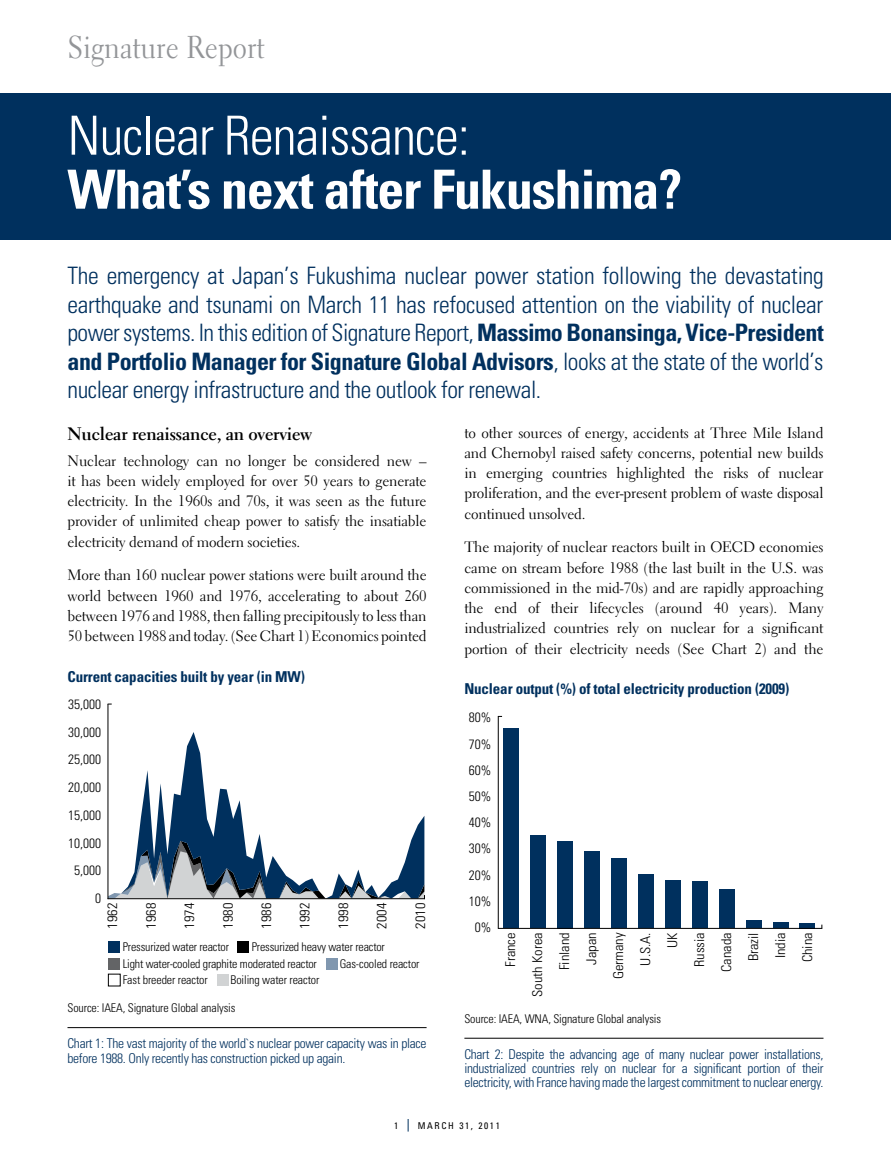
<style>
.page{position:relative;width:891px;height:1161px;background:#fff}
.page>*{position:absolute;margin:0;border:0;box-sizing:border-box;transform-origin:0 0}
.t1{font:700 condensed 54px "Univers";letter-spacing:-.02em;color:#fff}
.t2{font:300 condensed 54px "Univers";letter-spacing:-.02em;color:#fff}
.t3{font:31.5px "Electra LH";color:#939598;scale:.9 1}
.t4{font:300 condensed 24px/28.5px "Univers";letter-spacing:-.02em;color:#00305e;text-align:justify}
.t5{font:700 18px "Electra LH";letter-spacing:-.01em;color:#000}
.t6{font:15px/20.2px "Electra LH";letter-spacing:-.01em;color:#000;text-align:justify}
.t7{font:700 condensed 15px "Univers";letter-spacing:-.01em;color:#00305e}
.t8{font:300 condensed 13.5px/14.2px "Univers";letter-spacing:-.02em;color:#00305e}
.t9{font:300 condensed 13.5px/27px "Univers";color:#000;text-align:right;scale:1.08 1}
.t10{font:300 condensed 13.5px/26.2px "Univers";color:#000;text-align:right}
.t11{font:300 condensed 12px/16.5px "Univers";letter-spacing:-.01em;color:#000}
.t12{font:condensed 9.3px "Univers";letter-spacing:.17em;color:#000}
.s1{font-weight:700}
</style>
<div class="page">
<hr style="left:68px;top:1027px;width:359px;height:1px;background:#000">
<hr style="left:464px;top:1038px;width:360px;height:1px;background:#000">
<div style="left:0;top:93px;width:891px;height:147px;background:#00305e"></div>
<svg style="left:138px;top:732px;width:286px;height:109px"></svg>
<svg style="left:109px;top:841px;width:316px;height:57px"></svg>
<hr style="left:108px;top:704px;width:1px;height:195px;background:#000">
<hr style="left:108px;top:898px;width:317px;height:1px;background:#000">
<div style="left:108px;top:941px;width:12px;height:12px;background:#00305e"></div>
<div style="left:238px;top:941px;width:11px;height:12px;background:#000"></div>
<div style="left:108px;top:958px;width:12px;height:12px;background:#636466"></div>
<div style="left:326px;top:958px;width:12px;height:12px;background:#8097af"></div>
<div style="left:108px;top:974px;width:13px;height:12px;border:1px solid #000"></div>
<div style="left:217px;top:974px;width:12px;height:12px;background:#d1d3d4"></div>
<div style="left:503px;top:729px;width:16px;height:199px;background:#00305e"></div>
<div style="left:530px;top:836px;width:16px;height:92px;background:#00305e"></div>
<div style="left:557px;top:841px;width:16px;height:87px;background:#00305e"></div>
<div style="left:584px;top:851px;width:16px;height:77px;background:#00305e"></div>
<div style="left:611px;top:859px;width:16px;height:69px;background:#00305e"></div>
<div style="left:638px;top:875px;width:16px;height:53px;background:#00305e"></div>
<div style="left:665px;top:881px;width:16px;height:47px;background:#00305e"></div>
<div style="left:692px;top:881px;width:16px;height:47px;background:#00305e"></div>
<div style="left:719px;top:890px;width:16px;height:38px;background:#00305e"></div>
<div style="left:746px;top:920px;width:16px;height:8px;background:#00305e"></div>
<div style="left:773px;top:922px;width:15px;height:6px;background:#00305e"></div>
<div style="left:799px;top:923px;width:16px;height:5px;background:#00305e"></div>
<hr style="left:498px;top:928px;width:324px;height:1px;background:#000">
<hr style="left:498px;top:716px;width:1px;height:212px;background:#000">
<svg style="left:408px;top:1119px;width:1px;height:13px"></svg>
<h2 class="t3" style="left:68px;top:28px;width:220px">Signature Report</h2>
<h1 class="t2" style="left:68px;top:103px;width:404px">Nuclear Renaissance:</h1>
<h1 class="t1" style="left:68px;top:156px;width:616px">What’s next after Fukushima?</h1>
<p class="t4" style="left:68px;top:261px;width:758px">The emergency at Japan’s Fukushima nuclear power station following the devastating earthquake and tsunami on March 11 has refocused attention on the viability of nuclear power systems. In this edition of Signature Report, <span class="s1">Massimo Bonansinga, Vice-President and Portfolio Manager for Signature Global Advisors</span>, looks at the state of the world’s nuclear energy infrastructure and the outlook for renewal.</p>
<p class="t5" style="left:68px;top:423px;width:246px">Nuclear renaissance, an overview</p>
<p class="t6" style="left:68px;top:450px;width:361px">Nuclear technology can no longer be considered new – it has been widely employed for over 50 years to generate electricity. In the 1960s and 70s, it was seen as the future provider of unlimited cheap power to satisfy the insatiable electricity demand of modern societies.</p>
<p class="t6" style="left:68px;top:565px;width:361px">More than 160 nuclear power stations were built around the world between 1960 and 1976, accelerating to about 260 between 1976 and 1988, then falling precipitously to less than 50 between 1988 and today. (See Chart 1) Economics pointed</p>
<p class="t7" style="left:68px;top:667px;width:239px">Current capacities built by year (in MW)</p>
<p class="t6" style="left:464px;top:422px;width:361px">to other sources of energy, accidents at Three Mile Island and Chernobyl raised safety concerns, potential new builds in emerging countries highlighted the risks of nuclear proliferation, and the ever-present problem of waste disposal continued unsolved.</p>
<p class="t6" style="left:464px;top:537px;width:361px">The majority of nuclear reactors built in OECD economies came on stream before 1988 (the last built in the U.S. was commissioned in the mid-70s) and are rapidly approaching the end of their lifecycles (around 40 years). Many industrialized countries rely on nuclear for a significant portion of their electricity needs (See Chart 2) and the</p>
<p class="t7" style="left:464px;top:680px;width:326px">Nuclear output (%) of total electricity production (2009)</p>
<p class="t10" style="left:68px;top:690px;width:34px;line-height:27.8px">35,000<br>30,000<br>25,000<br>20,000<br>15,000<br>10,000<br>5,000<br>0</p>
<p class="t10" style="left:469px;top:704px;width:24px;text-align:center">80%<br>70%<br>60%<br>50%<br>40%<br>30%<br>20%<br>10%<br>0%</p>
<p class="t9" style="left:99px;top:929px;width:25px;rotate:-90deg">1962</p>
<p class="t9" style="left:138px;top:929px;width:25px;rotate:-90deg">1968</p>
<p class="t9" style="left:176px;top:929px;width:25px;rotate:-90deg">1974</p>
<p class="t9" style="left:214px;top:929px;width:25px;rotate:-90deg">1980</p>
<p class="t9" style="left:253px;top:929px;width:25px;rotate:-90deg">1986</p>
<p class="t9" style="left:291px;top:929px;width:25px;rotate:-90deg">1992</p>
<p class="t9" style="left:330px;top:929px;width:25px;rotate:-90deg">1998</p>
<p class="t9" style="left:368px;top:929px;width:25px;rotate:-90deg">2004</p>
<p class="t9" style="left:407px;top:929px;width:25px;rotate:-90deg">2010</p>
<p class="t11" style="left:123px;top:939px;width:108px">Pressurized water reactor</p>
<p class="t9" style="left:497px;top:997px;width:61px;rotate:-90deg">France<br>South Korea<br>Finland<br>Japan<br>Germany<br>U.S.A.<br>UK<br>Russia<br>Canada<br>Brazil<br>India<br>China</p>
<p class="t11" style="left:123px;top:939px;width:264px;text-indent:129px">Pressurized heavy water reactor<br>Light water-cooled graphite moderated reactor</p>
<p class="t11" style="left:340px;top:955px;width:81px">Gas-cooled reactor</p>
<p class="t11" style="left:123px;top:972px;width:87px">Fast breeder reactor</p>
<p class="t11" style="left:231px;top:972px;width:90px">Boiling water reactor</p>
<p class="t11" style="left:68px;top:1000px;width:170px">Source: IAEA, Signature Global analysis</p>
<p class="t8" style="left:68px;top:1036px;width:361px">Chart 1: The vast majority of the world`s nuclear power capacity was in place before 1988. Only recently has construction picked up again.</p>
<p class="t11" style="left:464px;top:1011px;width:198px">Source: IAEA, WNA, Signature Global analysis</p>
<p class="t8" style="left:464px;top:1047px;width:361px;text-align:justify">Chart 2: Despite the advancing age of many nuclear power installations, industrialized countries rely on nuclear for a significant portion of their electricity, with France having made the largest commitment to nuclear energy.</p>
<p class="t12" style="left:394px;top:1119px;width:6px">1</p>
<p class="t12" style="left:418px;top:1119px;width:84px">MARCH 31, 2011</p>
</div>
